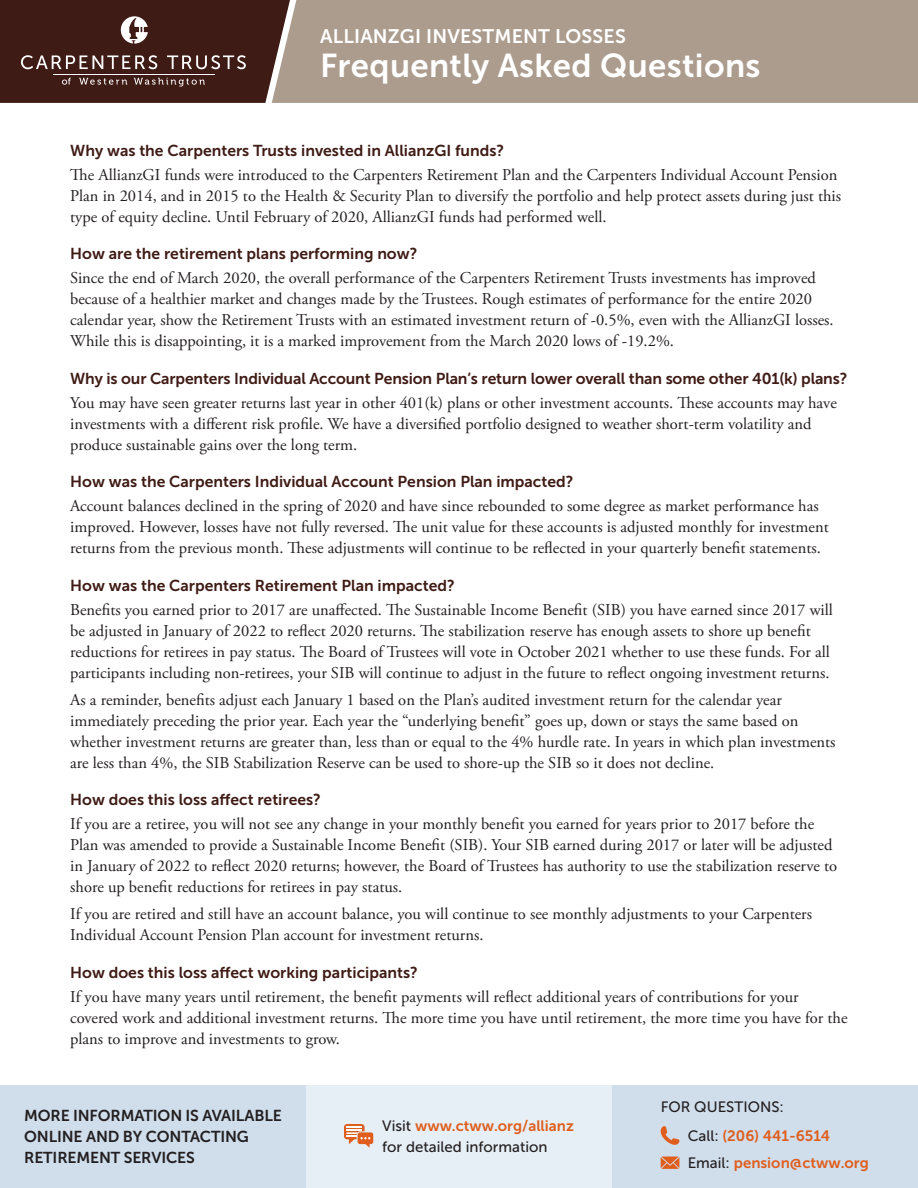
<style>
.page{position:relative;width:918px;height:1188px;background:#fff}
.page>*{position:absolute;margin:0;border:0;box-sizing:border-box;transform-origin:0 0}
.t1{font:33px "Museo Sans 700";letter-spacing:.01em;color:#fff}
.t2{font:19.5px "Museo Sans 700";letter-spacing:.01em;color:#fff}
.body_serif{font:16.5px/21px "Adobe Garamond Pro";color:#231f20}
.t3{font:15.75px "Museo Sans 700";color:#3f1b15}
.body_intro{font:15.75px/21px "Museo Sans 700";letter-spacing:-.01em;color:#231f20}
.body_intro-2{font:15px/21px "Museo Sans 500";color:#231f20}
.body_intro-3{font:15px "Museo Sans 700";color:#df5e1e}
.s1{font-family:"Museo Sans 700";color:#df5e1e}
.s2{font-family:"Museo Sans 500";color:#231f20}
</style>
<div class="page">
<div style="left:290px;top:0;width:628px;height:103px;background:#ab9c8e"></div>
<svg style="left:0;top:0;width:290px;height:103px;background:#502f29"></svg>
<div style="left:0;top:1085px;width:306px;height:103px;background:#d0deec"></div>
<div style="left:612px;top:1085px;width:306px;height:103px;background:#d0deec"></div>
<div style="left:306px;top:1085px;width:306px;height:103px;background:#e7eff6"></div>
<svg style="left:344px;top:1124px;width:29px;height:24px"></svg>
<svg style="left:661px;top:1126px;width:18px;height:19px"></svg>
<svg style="left:661px;top:1157px;width:18px;height:12px"></svg>
<p class="t2" style="left:320px;top:25px;width:307px">ALLIANZGI INVESTMENT LOSSES</p>
<p class="t1" style="left:320px;top:47px;width:442px">Frequently Asked Questions</p>
<p class="t3" style="left:70px;top:142px;width:435px">Why was the Carpenters Trusts invested in AllianzGI funds?</p>
<p class="body_serif" style="left:70px;top:165px;width:772px">The AllianzGI funds were introduced to the Carpenters Retirement Plan and the Carpenters Individual Account Pension<br>Plan in 2014, and in 2015 to the Health &amp; Security Plan to diversify the portfolio and help protect assets during just this type of equity decline. Until February of 2020, AllianzGI funds had performed well.</p>
<p class="t3" style="left:70px;top:245px;width:349px">How are the retirement plans performing now?</p>
<p class="body_serif" style="left:70px;top:268px;width:765px">Since the end of March 2020, the overall performance of the Carpenters Retirement Trusts investments has improved because of a healthier market and changes made by the Trustees. Rough estimates of performance for the entire 2020 calendar year, show the Retirement Trusts with an estimated investment return of -0.5%, even with the AllianzGI losses.<br>While this is disappointing, it is a marked improvement from the March 2020 lows of -19.2%.</p>
<p class="t3" style="left:70px;top:370px;width:779px">Why is our Carpenters Individual Account Pension Plan’s return lower overall than some other 401(k) plans?</p>
<p class="body_serif" style="left:70px;top:393px;width:768px">You may have seen greater returns last year in other 401(k) plans or other investment accounts. These accounts may have investments with a different risk profile. We have a diversified portfolio designed to weather short-term volatility and produce sustainable gains over the long term.</p>
<p class="t3" style="left:70px;top:473px;width:505px">How was the Carpenters Individual Account Pension Plan impacted?</p>
<p class="body_serif" style="left:70px;top:496px;width:760px">Account balances declined in the spring of 2020 and have since rebounded to some degree as market performance has improved. However, losses have not fully reversed. The unit value for these accounts is adjusted monthly for investment returns from the previous month. These adjustments will continue to be reflected in your quarterly benefit statements.</p>
<p class="t3" style="left:70px;top:577px;width:386px">How was the Carpenters Retirement Plan impacted?</p>
<p class="body_serif" style="left:70px;top:600px;width:764px">Benefits you earned prior to 2017 are unaffected. The Sustainable Income Benefit (SIB) you have earned since 2017 will be adjusted in January of 2022 to reflect 2020 returns. The stabilization reserve has enough assets to shore up benefit reductions for retirees in pay status. The Board of Trustees will vote in October 2021 whether to use these funds. For all participants including non-retirees, your SIB will continue to adjust in the future to reflect ongoing investment returns.</p>
<p class="body_serif" style="left:70px;top:690px;width:767px">As a reminder, benefits adjust each January 1 based on the Plan’s audited investment return for the calendar year immediately preceding the prior year. Each year the “underlying benefit” goes up, down or stays the same based on whether investment returns are greater than, less than or equal to the 4% hurdle rate. In years in which plan investments are less than 4%, the SIB Stabilization Reserve can be used to shore-up the SIB so it does not decline.</p>
<p class="t3" style="left:70px;top:791px;width:252px">How does this loss affect retirees?</p>
<p class="body_serif" style="left:70px;top:814px;width:769px">If you are a retiree, you will not see any change in your monthly benefit you earned for years prior to 2017 before the Plan was amended to provide a Sustainable Income Benefit (SIB). Your SIB earned during 2017 or later will be adjusted in January of 2022 to reflect 2020 returns; however, the Board of Trustees has authority to use the stabilization reserve to shore up benefit reductions for retirees in pay status.</p>
<p class="body_serif" style="left:70px;top:904px;width:743px">If you are retired and still have an account balance, you will continue to see monthly adjustments to your Carpenters<br>Individual Account Pension Plan account for investment returns.</p>
<p class="t3" style="left:70px;top:964px;width:349px">How does this loss affect working participants?</p>
<p class="body_serif" style="left:70px;top:987px;width:779px">If you have many years until retirement, the benefit payments will reflect additional years of contributions for your covered work and additional investment returns. The more time you have until retirement, the more time you have for the plans to improve and investments to grow.</p>
<p class="body_intro" style="left:24px;top:1105px;width:259px">MORE INFORMATION IS AVAILABLE<br>ONLINE AND BY CONTACTING<br>RETIREMENT SERVICES</p>
<p class="body_intro-2" style="left:382px;top:1115px;width:193px">Visit <span class="s1">www.ctww.org/allianz </span>for detailed information</p>
<p class="body_intro-2" style="left:661px;top:1097px;width:125px">FOR QUESTIONS:</p>
<p class="body_intro-3" style="left:688px;top:1127px;width:144px"><span class="s2">Call:</span> (206) 441-6514</p>
<p class="body_intro-3" style="left:688px;top:1154px;width:183px"><span class="s2">Email:</span> pension@ctww.org</p>
</div>
